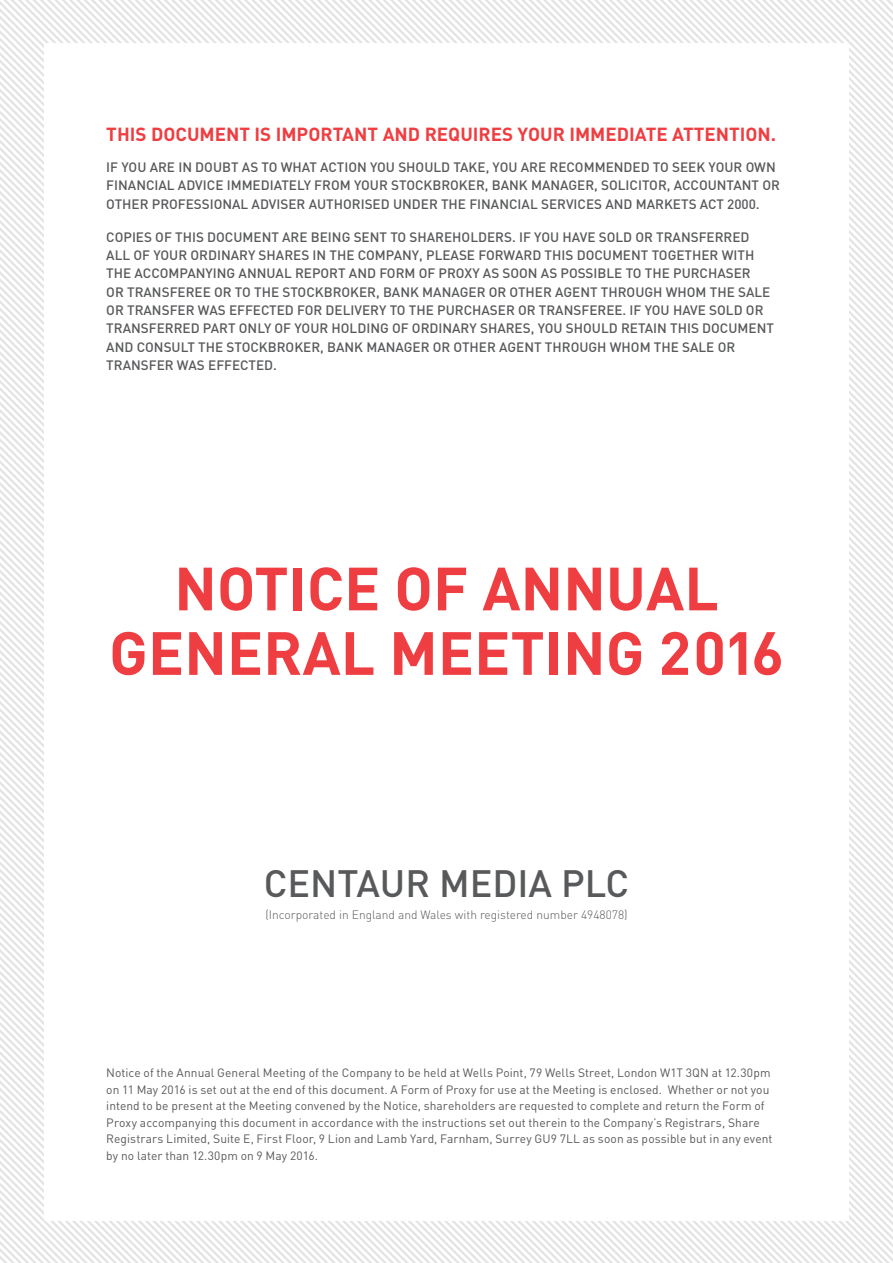
<style>
.page{position:relative;width:893px;height:1263px;background:#fff}
.page>*{position:absolute;margin:0;border:0;box-sizing:border-box;transform-origin:0 0}
.t1{font:700 60px/64.5px "DIN";color:#ef3e42;text-align:center}
.t2{font:500 37.65px "DIN";color:#58595b}
.t3{font:700 18.75px "DIN";color:#ef3e42}
.t4{font:500 13.5px/18.3px "DIN";color:#58595b}
.t5{font:12px/16.5px "DIN";letter-spacing:.005em;color:#58595b}
.t6{font:300 12px "DIN";color:#58595b}
</style>
<div class="page">
<svg style="left:849px;top:178px;width:44px;height:34px"></svg>
<svg style="left:0;top:0;width:893px;height:83px"></svg>
<div style="left:44px;top:43px;width:805px;height:1177px;background:#fff"></div>
<h3 class="t3" style="left:106px;top:122px;width:671px">THIS DOCUMENT IS IMPORTANT AND REQUIRES YOUR IMMEDIATE ATTENTION.</h3>
<p class="t4" style="left:106px;top:157px;width:675px">IF YOU ARE IN DOUBT AS TO WHAT ACTION YOU SHOULD TAKE, YOU ARE RECOMMENDED TO SEEK YOUR OWN<br>FINANCIAL ADVICE IMMEDIATELY FROM YOUR STOCKBROKER, BANK MANAGER, SOLICITOR, ACCOUNTANT OR<br>OTHER PROFESSIONAL ADVISER AUTHORISED UNDER THE FINANCIAL SERVICES AND MARKETS ACT 2000.</p>
<p class="t4" style="left:106px;top:227px;width:669px">COPIES OF THIS DOCUMENT ARE BEING SENT TO SHAREHOLDERS. IF YOU HAVE SOLD OR TRANSFERRED ALL OF YOUR ORDINARY SHARES IN THE COMPANY, PLEASE FORWARD THIS DOCUMENT TOGETHER WITH THE ACCOMPANYING ANNUAL REPORT AND FORM OF PROXY AS SOON AS POSSIBLE TO THE PURCHASER<br>OR TRANSFEREE OR TO THE STOCKBROKER, BANK MANAGER OR OTHER AGENT THROUGH WHOM THE SALE OR TRANSFER WAS EFFECTED FOR DELIVERY TO THE PURCHASER OR TRANSFEREE. IF YOU HAVE SOLD OR TRANSFERRED PART ONLY OF YOUR HOLDING OF ORDINARY SHARES, YOU SHOULD RETAIN THIS DOCUMENT AND CONSULT THE STOCKBROKER, BANK MANAGER OR OTHER AGENT THROUGH WHOM THE SALE OR TRANSFER WAS EFFECTED.</p>
<h1 class="t1" style="left:109px;top:554px;width:676px">NOTICE OF ANNUAL<br>GENERAL MEETING 2016</h1>
<h2 class="t2" style="left:264px;top:859px;width:367px">CENTAUR MEDIA PLC</h2>
<p class="t6" style="left:265px;top:907px;width:364px">(Incorporated in England and Wales with registered number 4948078)</p>
<p class="t5" style="left:106px;top:1064px;width:668px">Notice of the Annual General Meeting of the Company to be held at Wells Point, 79 Wells Street, London W1T 3QN at 12.30pm on 11 May 2016 is set out at the end of this document. A Form of Proxy for use at the Meeting is enclosed. Whether or not you intend to be present at the Meeting convened by the Notice, shareholders are requested to complete and return the Form of Proxy accompanying this document in accordance with the instructions set out therein to the Company’s Registrars, Share Registrars Limited, Suite E, First Floor, 9 Lion and Lamb Yard, Farnham, Surrey GU9 7LL as soon as possible but in any event by no later than 12.30pm on 9 May 2016.</p>
</div>
